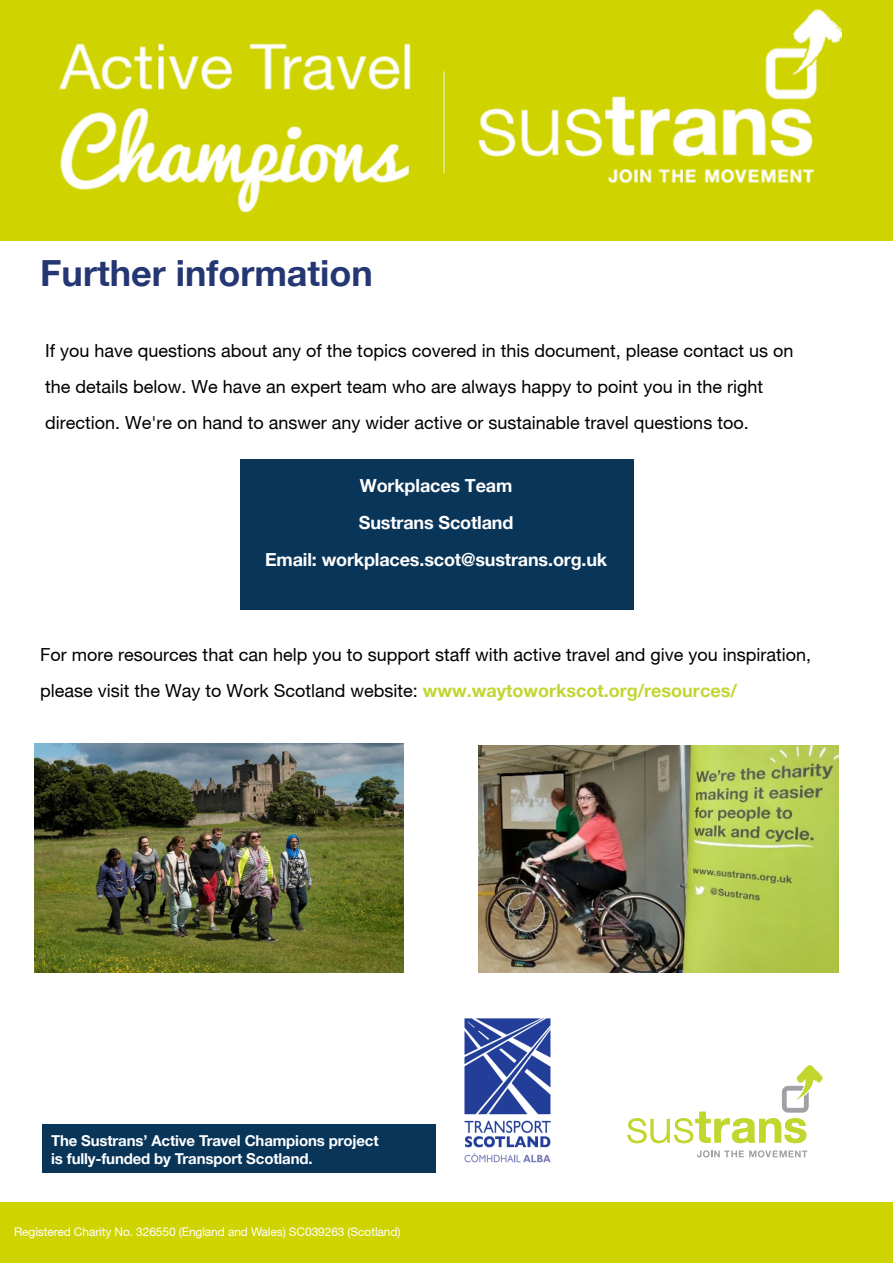
<style>
.page{position:relative;width:893px;height:1263px;background:#fff}
.page>*{position:absolute;margin:0;border:0;box-sizing:border-box;transform-origin:0 0}
.t1{font:700 36px "Helvetica 55 Roman";color:#253773}
.t2{font:18px/36px "Helvetica 55 Roman";color:#000}
.t3{font:700 18px "Helvetica 55 Roman";letter-spacing:-.01em;color:#fff}
.t4{font:700 18px/36.6px "Helvetica Neue";letter-spacing:-.01em;color:#fff}
.t5{font:700 15px/18px "Helvetica 55 Roman";letter-spacing:-.01em;color:#fff}
.t6{font:12px "Helvetica 55 Roman";letter-spacing:-.01em;color:#fff}
.s1{font-family:"Helvetica Neue"}
.s2{font-weight:700;color:#c0d631}
</style>
<div class="page">
<div style="left:0;top:0;width:893px;height:241px;background:#cfd400"></div>
<img style="left:58px;top:10px;width:784px;height:203px">
<div style="left:0;top:1202px;width:893px;height:61px;background:#cfd400"></div>
<img style="left:464px;top:1018px;width:87px;height:145px">
<img style="left:35px;top:744px;width:369px;height:228px">
<svg style="left:697px;top:1150px;width:110px;height:7px"></svg>
<svg style="left:627px;top:1065px;width:195px;height:78px"></svg>
<div style="left:43px;top:1124px;width:393px;height:48px;background:#093559"></div>
<div style="left:240px;top:459px;width:393px;height:150px;background:#093559"></div>
<img style="left:478px;top:746px;width:360px;height:227px">
<h1 class="t1" style="left:40px;top:251px;width:334px">Further information</h1>
<p class="t2" style="left:45px;top:333px;width:750px">If you have questions about any of the topics covered in this document, please contact us on the details below. We have an expert team who are always happy to point you in the right direction. We're on hand to answer any wider active or sustainable travel questions too.</p>
<p class="t4" style="left:359px;top:467px;width:156px">Workplaces Team<br>Sustrans Scotland</p>
<p class="t3" style="left:265px;top:548px;width:344px">Email: <span class="s1">workplaces.scot</span>@sustrans.org.uk</p>
<p class="t2" style="left:40px;top:636px;width:772px">For more resources that can help you to support staff with active travel and give you inspiration, please visit the Way to Work Scotland website: <span class="s2">www.waytoworkscot.org/resources/</span></p>
<p class="t5" style="left:51px;top:1131px;width:329px">The Sustrans’ Active Travel Champions project is fully-funded by Transport Scotland.</p>
<p class="t6" style="left:14px;top:1225px;width:388px">Registered Charity No. 326550 (England and Wales) SC039263 (Scotland)</p>
</div>
